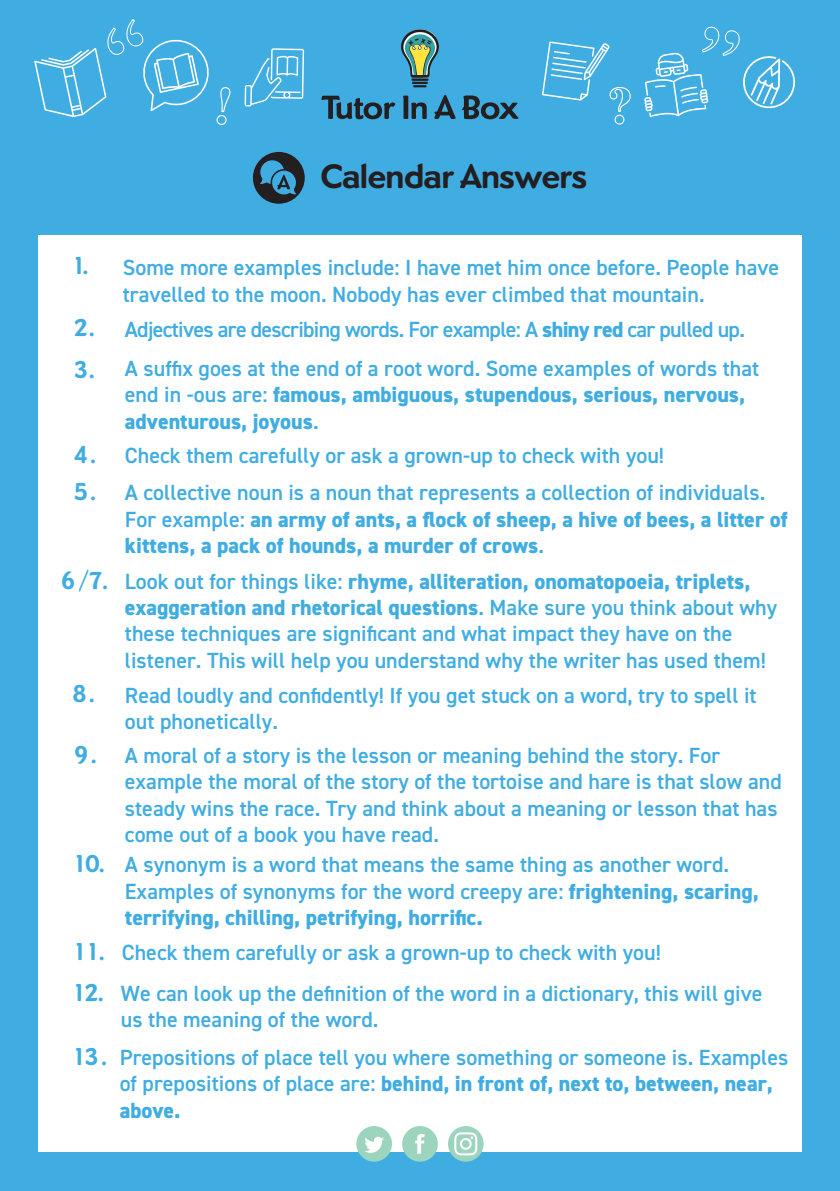
<style>
.page{position:relative;width:840px;height:1191px;background:#fff}
.page>*{position:absolute;margin:0;border:0;box-sizing:border-box;transform-origin:0 0}
.t1{font:700 35.2px "Dundee";color:#231f20}
.t2{font:700 25.4px "Dundee";color:#40ade2}
.t3{font:600 22px/26.4px "DIN2014";color:#40ade2}
.t4{font:800 22px/26.4px "DIN2014";color:#40ade2}
.t5{font:600 22px/39.2px "DIN2014";letter-spacing:-.03em;color:#40ade2}
.s1{font-family:"Dundee";font-weight:700;font-size:25.4px}
.s2{font-weight:800}
.s3{font-weight:600}
</style>
<div class="page">
<div style="left:0;top:0;width:839px;height:1191px;background:#40ade2"></div>
<div style="left:38px;top:235px;width:763px;height:917px;background:#fff"></div>
<svg style="left:321px;top:96px;width:74px;height:23px"></svg>
<svg style="left:403px;top:96px;width:23px;height:23px"></svg>
<svg style="left:434px;top:95px;width:21px;height:24px"></svg>
<svg style="left:462px;top:95px;width:56px;height:24px"></svg>
<svg style="left:401px;top:29px;width:38px;height:58px"></svg>
<div style="left:356px;top:1126px;width:36px;height:35px;background:#9cd4bd;border-radius:50%"></div>
<svg style="left:365px;top:1136px;width:19px;height:16px"></svg>
<div style="left:402px;top:1126px;width:35px;height:35px;background:#9cd4bd;border-radius:50%"></div>
<svg style="left:415px;top:1134px;width:9px;height:19px"></svg>
<div style="left:447px;top:1126px;width:36px;height:35px;background:#9cd4bd;border-radius:50%"></div>
<svg style="left:454px;top:1132px;width:23px;height:23px"></svg>
<svg style="left:244px;top:48px;width:60px;height:58px"></svg>
<svg style="left:644px;top:26px;width:152px;height:91px"></svg>
<svg style="left:34px;top:19px;width:197px;height:106px"></svg>
<svg style="left:542px;top:41px;width:89px;height:84px"></svg>
<div style="left:253px;top:152px;width:51px;height:52px;background:#231f20;border-radius:50%"></div>
<svg style="left:260px;top:159px;width:36px;height:36px"></svg>
<h1 class="t1" style="left:320px;top:155px;width:268px">Calendar Answers</h1>
<p class="t3" style="left:123px;top:254px;width:657px;text-indent:-51px"><span class="s1">1.</span> Some more examples include: I have met him once before. People have travelled to the moon. Nobody has ever climbed that mountain.</p>
<p class="t5" style="left:125px;top:309px;width:635px;text-indent:-51px"><span class="s1">2.</span> Adjectives are describing words. For example: A <span class="s2">shiny red</span> car pulled up.<br>A suffix goes at the end of a root word. Some examples of words that</p>
<p class="t4" style="left:125px;top:381px;width:621px"><span class="s3">end in -ous are:</span> famous, ambiguous, stupendous, serious, nervous, adventurous, joyous<span class="s3">.</span></p>
<p class="t2" style="left:73px;top:354px;width:24px">3.</p>
<p class="t3" style="left:73px;top:436px;width:693px;line-height:37.2px"><span class="s1">4 .</span> Check them carefully or ask a grown-up to check with you!<br><span class="s1">5 .</span> A collective noun is a noun that represents a collection of individuals.</p>
<p class="t4" style="left:125px;top:506px;width:663px"><span class="s3">For example:</span> an army of ants, a flock of sheep, a hive of bees, a litter of kittens, a pack of hounds, a murder of crows<span class="s3">.</span></p>
<p class="t3" style="left:125px;top:567px;width:653px;text-indent:-64px"><span class="s1">6 / 7.</span> Look out for things like: <span class="s2">rhyme, alliteration, onomatopoeia, triplets, exaggeration and rhetorical questions</span>. Make sure you think about why these techniques are significant and what impact they have on the listener. This will help you understand why the writer has used them!</p>
<p class="t3" style="left:125px;top:681px;width:633px;text-indent:-53px"><span class="s1">8 .</span> Read loudly and confidently! If you get stuck on a word, try to spell it out phonetically.</p>
<p class="t3" style="left:125px;top:741px;width:658px;text-indent:-51px"><span class="s1">9 .</span> A moral of a story is the lesson or meaning behind the story. For example the moral of the story of the tortoise and hare is that slow and steady wins the race. Try and think about a meaning or lesson that has come out of a book you have read.</p>
<p class="t3" style="left:125px;top:851px;width:635px;text-indent:-53px"><span class="s1">10.</span> A synonym is a word that means the same thing as another word.<br>Examples of synonyms for the word creepy are: <span class="s2">frightening, scaring, terrifying, chilling, petrifying, horrific.</span></p>
<p class="t3" style="left:72px;top:938px;width:590px"><span class="s1">11.</span> Check them carefully or ask a grown-up to check with you!</p>
<p class="t3" style="left:121px;top:979px;width:642px;text-indent:-50px"><span class="s1">12.</span> We can look up the definition of the word in a dictionary, this will give us the meaning of the word.</p>
<p class="t3" style="left:120px;top:1043px;width:669px;text-indent:-48px"><span class="s1">13 .</span> Prepositions of place tell you where something or someone is. Examples of prepositions of place are: <span class="s2">behind, in front of, next to, between, near, above.</span></p>
</div>
